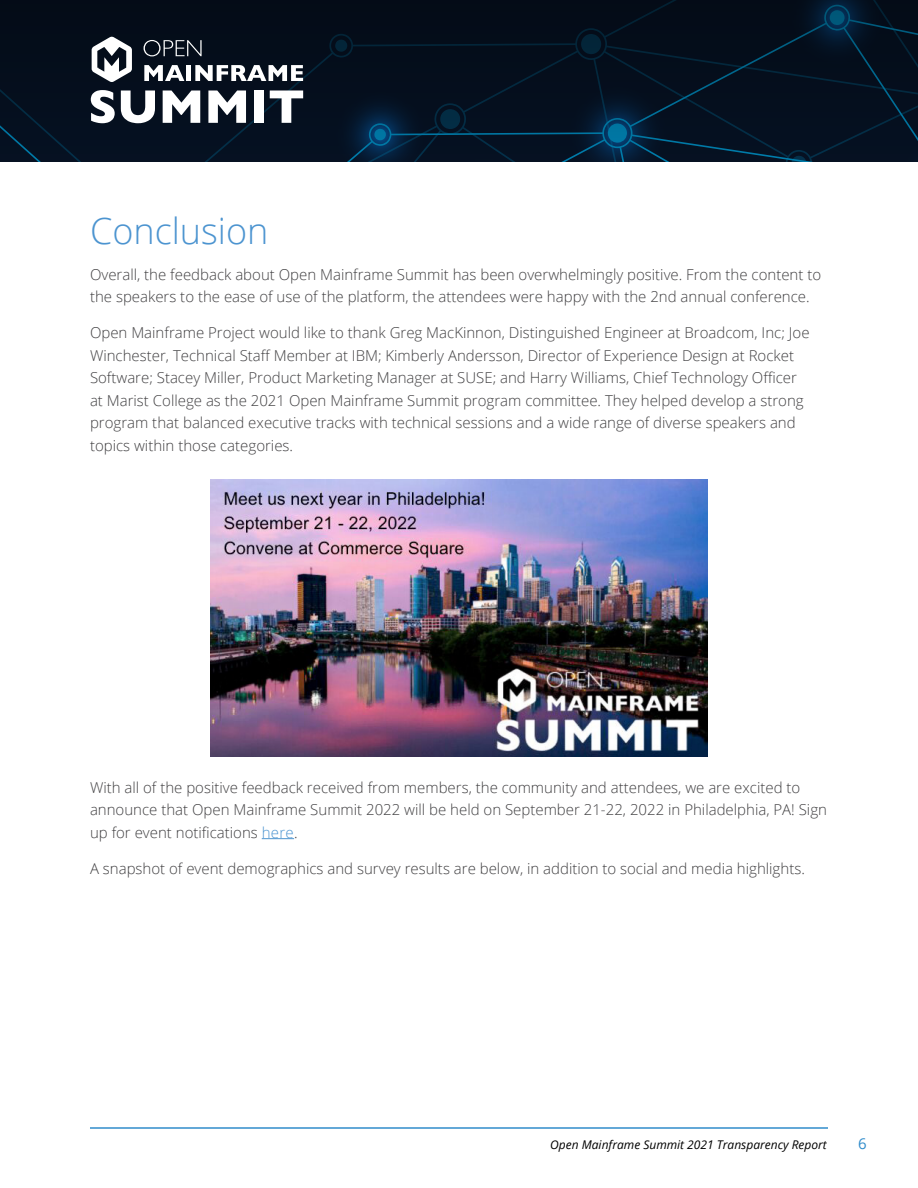
<style>
.page{position:relative;width:918px;height:1188px;background:#fff}
.page>*{position:absolute;margin:0;border:0;box-sizing:border-box;transform-origin:0 0}
.t1{font:300 36px "Open Sans";color:#4c94d0}
.t2{font:300 15px/22.5px "Open Sans";color:#414042}
.t3{font:15px "Open Sans";color:#308ccb}
.t4{font:italic 12px "Open Sans";color:#000}
.s1{color:#4c94d0}
</style>
<div class="page">
<hr style="left:90px;top:1127px;width:738px;height:2px;background:#308ccb">
<hr style="left:262px;top:838px;width:32px;height:1px;background:#4c94d0">
<img style="left:210px;top:479px;width:498px;height:277px">
<svg style="left:0;top:0;width:918px;height:162px;background:#041222"></svg>
<svg style="left:92px;top:37px;width:40px;height:46px"></svg>
<svg style="left:144px;top:40px;width:58px;height:16px"></svg>
<svg style="left:144px;top:65px;width:40px;height:16px"></svg>
<hr style="left:187px;top:65px;width:4px;height:16px;background:#fff">
<svg style="left:195px;top:65px;width:108px;height:16px"></svg>
<svg style="left:91px;top:90px;width:24px;height:33px"></svg>
<svg style="left:121px;top:91px;width:34px;height:32px"></svg>
<svg style="left:163px;top:91px;width:37px;height:32px"></svg>
<svg style="left:208px;top:91px;width:38px;height:32px"></svg>
<div style="left:254px;top:91px;width:10px;height:32px;background:#fff"></div>
<svg style="left:270px;top:91px;width:33px;height:32px"></svg>
<h1 class="t1" style="left:90px;top:206px;width:180px">Conclusion</h1>
<p class="t2" style="left:90px;top:262px;width:733px">Overall, the feedback about Open Mainframe Summit has been overwhelmingly positive. From the content to the speakers to the ease of use of the platform, the attendees were happy with the 2nd annual conference.</p>
<p class="t2" style="left:90px;top:321px;width:721px">Open Mainframe Project would like to thank Greg MacKinnon, Distinguished Engineer at Broadcom, Inc; Joe Winchester, Technical Staff Member at IBM; Kimberly Andersson, Director of Experience Design at Rocket Software; Stacey Miller, Product Marketing Manager at SUSE; and Harry Williams, Chief Technology Officer at Marist College as the 2021 Open Mainframe Summit program committee. They helped develop a strong program that balanced executive tracks with technical sessions and a wide range of diverse speakers and topics within those categories.</p>
<p class="t2" style="left:90px;top:775px;width:739px">With all of the positive feedback received from members, the community and attendees, we are excited to announce that Open Mainframe Summit 2022 will be held on September 21-22, 2022 in Philadelphia, PA! Sign up for event notifications <span class="s1">here</span>.</p>
<p class="t2" style="left:90px;top:856px;width:716px">A snapshot of event demographics and survey results are below, in addition to social and media highlights.</p>
<p class="t4" style="left:550px;top:1136px;width:278px">Open Mainframe Summit 2021 Transparency Report</p>
<p class="t3" style="left:858px;top:1133px;width:10px">6</p>
</div>
